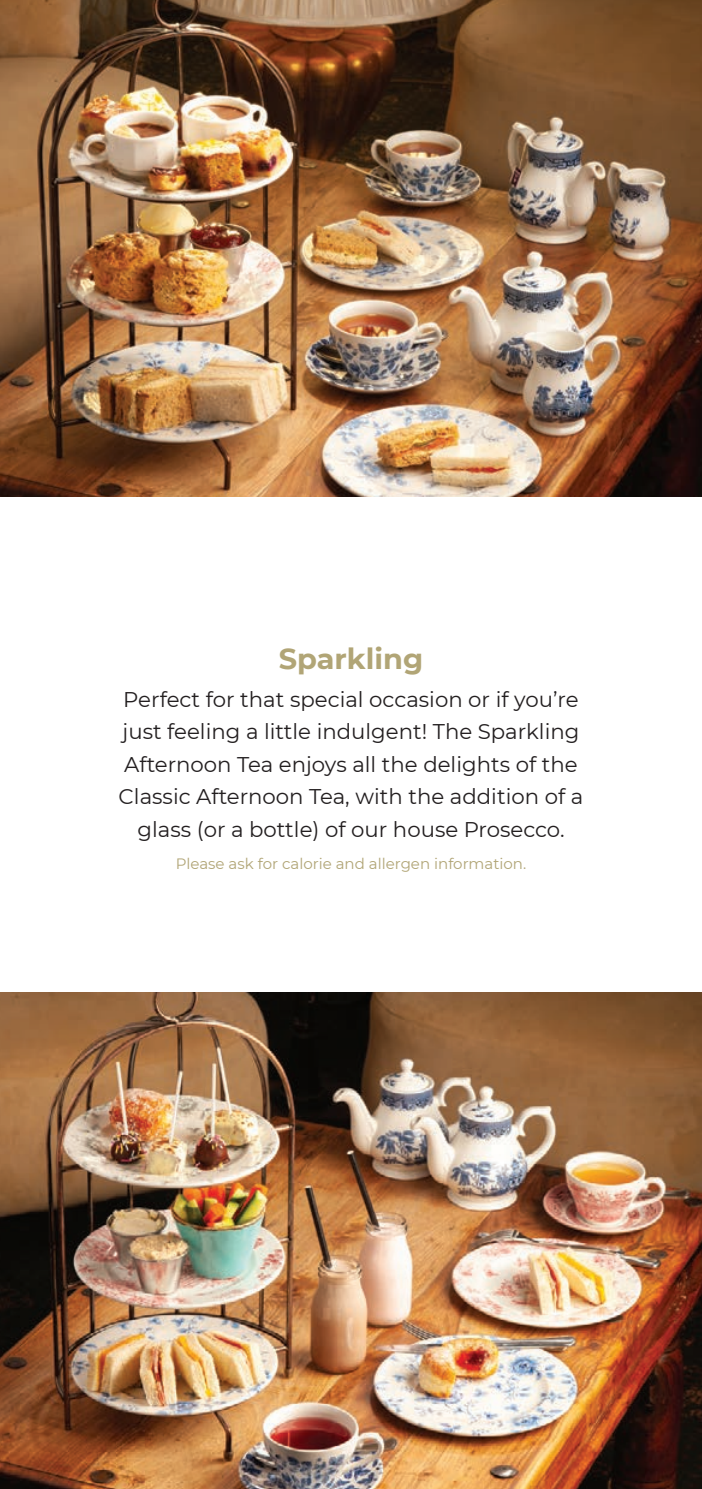
<style>
.page{position:relative;width:702px;height:1489px;background:#fff}
.page>*{position:absolute;margin:0;border:0;box-sizing:border-box;transform-origin:0 0}
.Type{font:700 28.75px "Montserrat";color:#b1a576}
.Body{font:21.25px/32.5px "Montserrat";color:#231f20;text-align:center}
.Body-2{font:15px "Montserrat";color:#b1a576}
</style>
<div class="page">
<img style="left:0;top:0;width:702px;height:496px">
<img style="left:0;top:992px;width:702px;height:496px">
<p class="Type" style="left:279px;top:638px;width:146px">Sparkling</p>
<p class="Body" style="left:119px;top:682px;width:466px">Perfect for that special occasion or if you’re just feeling a little indulgent! The Sparkling Afternoon Tea enjoys all the delights of the Classic Afternoon Tea, with the addition of a glass (or a bottle) of our house Prosecco.</p>
<p class="Body-2" style="left:176px;top:853px;width:352px">Please ask for calorie and allergen information.</p>
</div>
